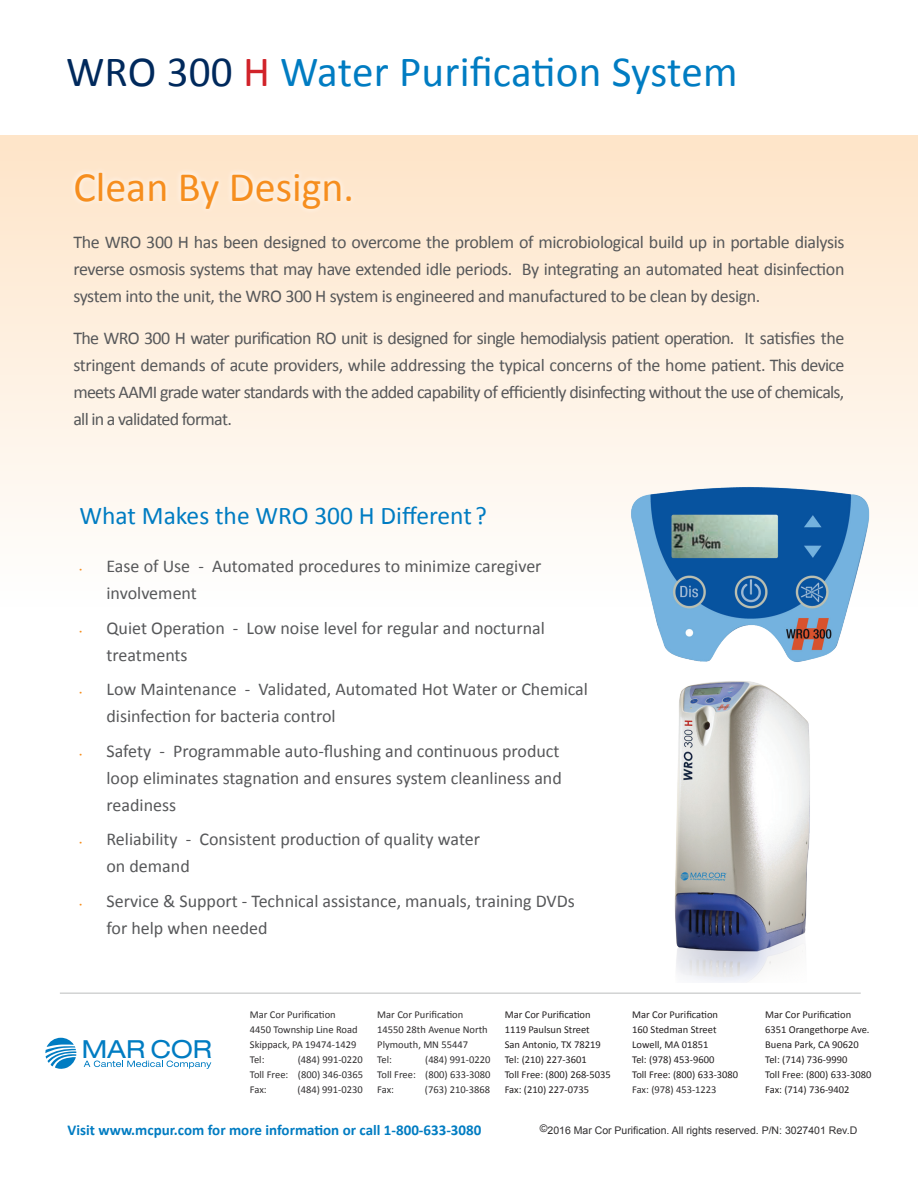
<style>
.page{position:relative;width:918px;height:1188px;background:#fff}
.page>*{position:absolute;margin:0;border:0;box-sizing:border-box;transform-origin:0 0}
.t1{font:43.2px "Calibri";color:#007cc2}
.t2{font:42px "Calibri";color:#f68e1e}
.t3{font:25.5px "Calibri";color:#007cc2}
.t4{font:expanded 24.9px "Helvetica Neue LT Std";color:#007cc2}
.t5{font:18px/27px "Calibri";color:#57585a}
.t6{font:700 15px "Calibri";color:#007cc2}
.t7{font:10.5px/15px "Calibri";color:#231f20}
.t8{font:10.5px/15px "Calibri";color:#312f30}
.t9{font:10.5px "Arial";color:#312f30}
.s1{color:#00295c}
.s2{color:#d1232a}
.s3{font-family:"Myriad Pro";font-size:9px;color:#f68e1e}
</style>
<div class="page">
<div style="left:0;top:135px;width:918px;height:505px;background:linear-gradient(to bottom,#fee4c8,#feffff)"></div>
<img style="left:597px;top:443px;width:300px;height:216px">
<img style="left:674px;top:659px;width:138px;height:323px">
<svg style="left:70px;top:167px;width:287px;height:48px;background:#feead5"></svg>
<svg style="left:45px;top:1038px;width:31px;height:31px"></svg>
<svg style="left:84px;top:1061px;width:127px;height:8px"></svg>
<hr style="left:60px;top:992px;width:801px;height:2px;background:#d2d3d3">
<h1 class="t1" style="left:66px;top:45px;width:673px"><span class="s1">WRO 300</span> <span class="s2">H</span> Water Purification System</h1>
<h2 class="t2" style="left:73px;top:161px;width:282px">Clean By Design.</h2>
<p class="t5" style="left:73px;top:228px;width:773px;text-align:justify">The WRO 300 H has been designed to overcome the problem of microbiological build up in portable dialysis reverse osmosis systems that may have extended idle periods. By integrating an automated heat disinfection system into the unit, the WRO 300 H system is engineered and manufactured to be clean by design.</p>
<p class="t5" style="left:73px;top:324px;width:773px;text-align:justify">The WRO 300 H water purification RO unit is designed for single hemodialysis patient operation. It satisfies the stringent demands of acute providers, while addressing the typical concerns of the home patient. This device meets AAMI grade water standards with the added capability of efficiently disinfecting without the use of chemicals, all in a validated format.</p>
<h3 class="t3" style="left:80px;top:500px;width:409px">What Makes the WRO 300 H Different ?</h3>
<p class="t5" style="left:106px;top:553px;width:437px;text-indent:-27px"><span class="s3">•</span> Ease of Use - Automated procedures to minimize caregiver involvement</p>
<p class="t5" style="left:106px;top:614px;width:440px;text-indent:-27px"><span class="s3">•</span> Quiet Operation - Low noise level for regular and nocturnal treatments</p>
<p class="t5" style="left:106px;top:676px;width:483px;text-indent:-27px"><span class="s3">•</span> Low Maintenance - Validated, Automated Hot Water or Chemical disinfection for bacteria control</p>
<p class="t5" style="left:106px;top:737px;width:457px;text-indent:-27px"><span class="s3">•</span> Safety - Programmable auto-flushing and continuous product loop eliminates stagnation and ensures system cleanliness and readiness</p>
<p class="t5" style="left:106px;top:826px;width:375px;text-indent:-27px"><span class="s3">•</span> Reliability - Consistent production of quality water on demand</p>
<p class="t5" style="left:106px;top:887px;width:470px;text-indent:-27px"><span class="s3">•</span> Service &amp; Support - Technical assistance, manuals, training DVDs for help when needed</p>
<h3 class="t4" style="left:82px;top:1034px;width:131px">MAR COR</h3>
<p class="t8" style="left:250px;top:1007px;width:109px">Mar Cor Purification<br>4450 Township Line Road<br>Skippack, PA 19474-1429<br>Tel:</p>
<p class="t8" style="left:250px;top:1052px;width:115px;text-align:justify;text-indent:48px">(484) 991-0220<br>Toll Free: (800) 346-0365<br>Fax:</p>
<p class="t8" style="left:298px;top:1082px;width:67px">(484) 991-0230</p>
<p class="t8" style="left:377px;top:1007px;width:112px">Mar Cor Purification<br>14550 28th Avenue North<br>Plymouth, MN 55447<br>Tel:</p>
<p class="t8" style="left:377px;top:1052px;width:115px;text-align:justify;text-indent:48px">(484) 991-0220<br>Toll Free: (800) 633-3080<br>Fax:</p>
<p class="t8" style="left:425px;top:1082px;width:67px">(763) 210-3868</p>
<p class="t7" style="left:505px;top:1007px;width:108px">Mar Cor Purification<br>1119 Paulsun Street<br>San Antonio, TX 78219<br>Tel: (210) 227-3601<br>Toll Free: (800) 268-5035<br>Fax: (210) 227-0735</p>
<p class="t7" style="left:632px;top:1007px;width:108px">Mar Cor Purification<br>160 Stedman Street<br>Lowell, MA 01851<br>Tel: (978) 453-9600<br>Toll Free: (800) 633-3080</p>
<p class="t8" style="left:632px;top:1082px;width:86px">Fax: (978) 453-1223</p>
<p class="t7" style="left:765px;top:1007px;width:108px">Mar Cor Purification<br>6351 Orangethorpe Ave.<br>Buena Park, CA 90620<br>Tel: (714) 736-9990<br>Toll Free: (800) 633-3080<br>Fax: (714) 736-9402</p>
<p class="t6" style="left:68px;top:1120px;width:415px">Visit www.mcpur.com for more information or call 1-800-633-3080</p>
<p class="t9" style="left:540px;top:1123px;width:319px">©2016 Mar Cor Purification. All rights reserved. P/N: 3027401 Rev.D</p>
</div>
